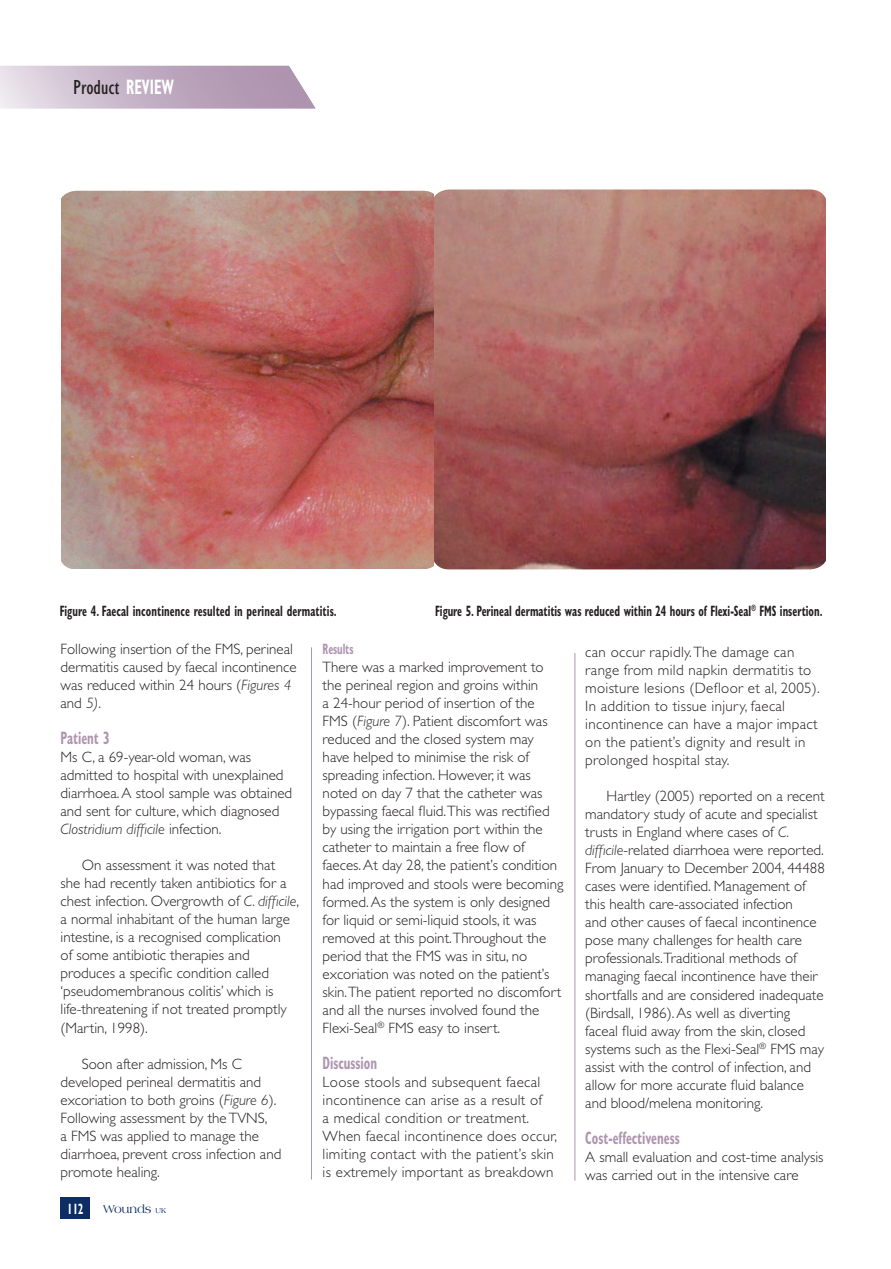
<style>
.page{position:relative;width:891px;height:1269px;background:#fff}
.page>*{position:absolute;margin:0;border:0;box-sizing:border-box;transform-origin:0 0}
.t1{font:condensed 21px "Gill Sans";color:#231f20}
.t2{font:700 condensed 18px "Gill Sans";color:#ae94af;scale:.7 1}
.t3{font:300 15px/18px "Gill Sans";color:#231f20}
.t4{font:300 15px/18px "Gill Sans";letter-spacing:.02em;color:#231f20}
.t5{font:700 condensed 15px "Gill Sans";color:#231f20;scale:.7 1}
.t6{font:700 condensed 15px "Gill Sans";letter-spacing:-.01em;color:#ae94af;scale:.7 1}
.t7{font:700 condensed 15px "Gill Sans";color:#fff;scale:.7 1}
.t8{font:12px "Americana BT";color:#0f2d65}
.s1{font-weight:700;color:#fff}
.s2{font-style:italic}
.s3{font-size:7.5px}
</style>
<div class="page">
<div style="left:61px;top:1197px;width:29px;height:21px;background:#0f2d65"></div>
<hr style="left:311px;top:647px;width:1px;height:532px;background:#ae94af">
<hr style="left:574px;top:653px;width:1px;height:527px;background:#ae94af">
<svg style="left:0;top:66px;width:315px;height:42px;background:#c6b5c8"></svg>
<img style="left:434px;top:189px;width:391px;height:380px">
<img style="left:61px;top:191px;width:373px;height:377px">
<h1 class="t1" style="left:73px;top:76px;width:102px">Product <span class="s1">REVIEW</span></h1>
<p class="t5" style="left:60px;top:602px;width:397px">Figure 4. Faecal incontinence resulted in perineal dermatitis.</p>
<p class="t5" style="left:435px;top:602px;width:555px">Figure 5. Perineal dermatitis was reduced within 24 hours of Flexi-Seal<sup>®</sup> FMS insertion.</p>
<p class="t3" style="left:61px;top:640px;width:237px">Following insertion of the FMS, perineal dermatitis caused by faecal incontinence was reduced within 24 hours (<span class="s2">Figures 4 </span>and <span class="s2">5)</span>.</p>
<p class="t2" style="left:61px;top:727px;width:72px">Patient 3</p>
<p class="t3" style="left:61px;top:748px;width:233px">Ms C, a 69-year-old woman, was admitted to hospital with unexplained diarrhoea. A stool sample was obtained and sent for culture, which diagnosed <span class="s2">Clostridium difficile</span> infection.</p>
<p class="t3" style="left:61px;top:856px;width:240px;text-indent:21px">On assessment it was noted that<br>she had recently taken antibiotics for a chest infection. Overgrowth of <span class="s2">C. difficile</span>, a normal inhabitant of the human large intestine, is a recognised complication<br>of some antibiotic therapies and produces a specific condition called ‘pseudomembranous colitis’ which is life-threatening if not treated promptly (Martin, 1998).</p>
<p class="t3" style="left:61px;top:1054px;width:222px;text-indent:21px">Soon after admission, Ms C developed perineal dermatitis and excoriation to both groins (<span class="s2">Figure 6</span>).<br>Following assessment by the TVNS,<br>a FMS was applied to manage the diarrhoea, prevent cross infection and promote healing.</p>
<p class="t7" style="left:67px;top:1199px;width:25px">112</p>
<p class="t8" style="left:103px;top:1201px;width:65px">Wounds <span class="s3">UK</span></p>
<p class="t6" style="left:323px;top:640px;width:46px">Results</p>
<p class="t3" style="left:323px;top:658px;width:242px">There was a marked improvement to the perineal region and groins within<br>a 24-hour period of insertion of the FMS (<span class="s2">Figure 7</span>). Patient discomfort was reduced and the closed system may have helped to minimise the risk of spreading infection. However, it was noted on day 7 that the catheter was bypassing faecal fluid.This was rectified by using the irrigation port within the catheter to maintain a free flow of faeces. At day 28, the patient’s condition had improved and stools were becoming formed. As the system is only designed for liquid or semi-liquid stools, it was removed at this point.Throughout the period that the FMS was in situ, no excoriation was noted on the patient’s skin.The patient reported no discomfort and all the nurses involved found the Flexi-Seal<sup>®</sup> FMS easy to insert.</p>
<p class="t2" style="left:323px;top:1051px;width:79px">Discussion</p>
<p class="t4" style="left:323px;top:1072px;width:236px">Loose stools and subsequent faecal incontinence can arise as a result of<br>a medical condition or treatment.<br>When faecal incontinence does occur, limiting contact with the patient’s skin is extremely important as breakdown</p>
<p class="t4" style="left:585px;top:643px;width:236px">can occur rapidly. The damage can range from mild napkin dermatitis to moisture lesions (Defloor et al, 2005).<br>In addition to tissue injury, faecal incontinence can have a major impact on the patient’s dignity and result in prolonged hospital stay.</p>
<p class="t3" style="left:585px;top:787px;width:241px;text-indent:21px">Hartley (2005) reported on a recent mandatory study of acute and specialist trusts in England where cases of <span class="s2">C. difficile</span>-related diarrhoea were reported.<br>From January to December 2004, 44488 cases were identified. Management of this health care-associated infection<br>and other causes of faecal incontinence pose many challenges for health care professionals.Traditional methods of managing faecal incontinence have their shortfalls and are considered inadequate (Birdsall, 1986). As well as diverting faceal fluid away from the skin, closed systems such as the Flexi-Seal<sup>®</sup> FMS may assist with the control of infection, and allow for more accurate fluid balance and blood/melena monitoring.</p>
<p class="t2" style="left:585px;top:1126px;width:136px">Cost-effectiveness</p>
<p class="t3" style="left:585px;top:1147px;width:240px">A small evaluation and cost-time analysis was carried out in the intensive care</p>
</div>
